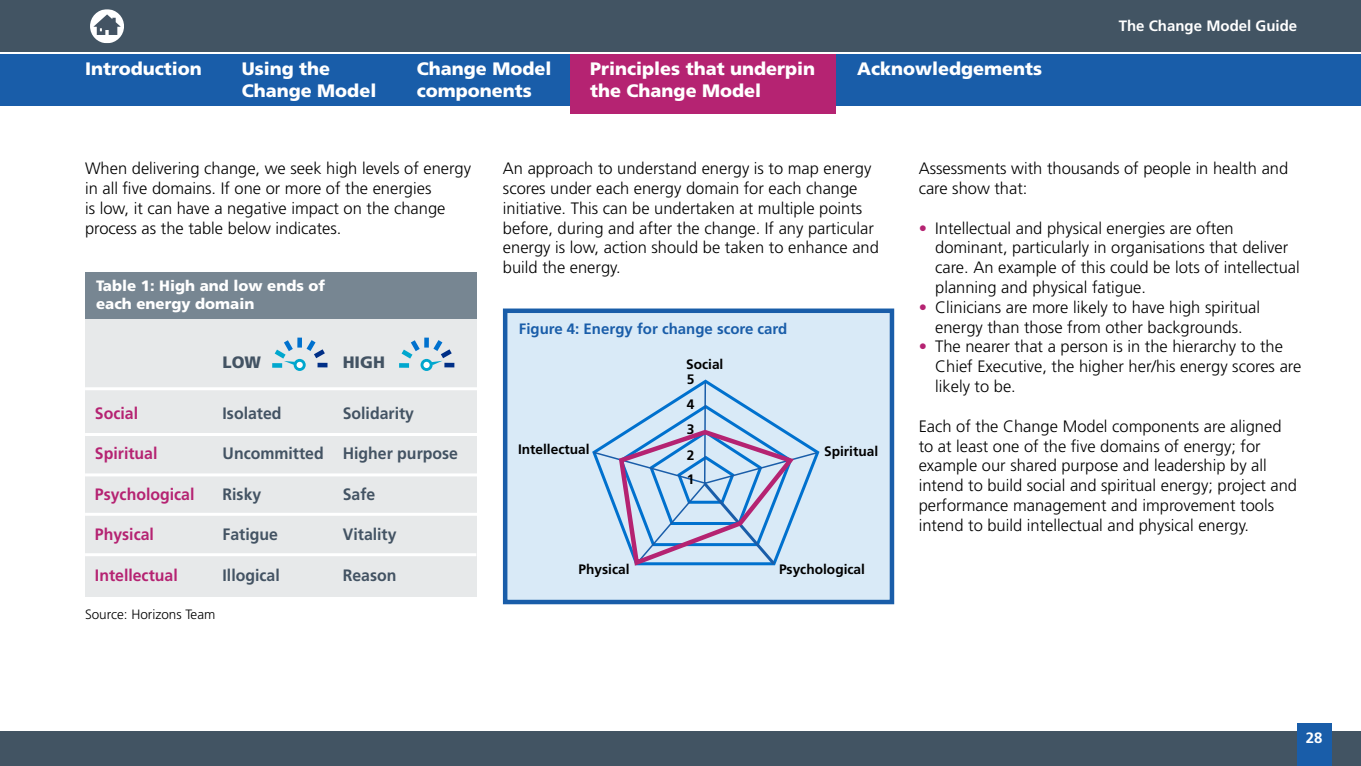
<style>
.page{position:relative;width:1361px;height:766px;background:#fff}
.page>*{position:absolute;margin:0;border:0;box-sizing:border-box;transform-origin:0 0}
.t1{font:900 18px "Frutiger LT Std";color:#fff}
.t2{font:300 16.5px/19.8px "Frutiger LT Std";color:#000}
.t3{font:700 16.5px "Frutiger LT Std";color:#435363;scale:.96 1}
.t4{font:700 16.5px "Frutiger LT Std";color:#b52372;scale:.96 1}
.t5{font:900 16.5px "Frutiger LT Std";color:#435363}
.t6{font:900 15px/18px "Frutiger LT Std";color:#fff}
.t7{font:700 15px "Frutiger LT Std";color:#195da9}
.t8{font:700 15px "Frutiger LT Std";color:#fff}
.t9{font:700 13.65px "Frutiger LT Std";color:#000}
.t10{font:300 13.5px "Frutiger LT Std";color:#000}
.s1{color:#b52372}
</style>
<div class="page">
<div style="left:85px;top:272px;width:391px;height:325px;background:#e7e9ea"></div>
<div style="left:85px;top:272px;width:391px;height:47px;background:#778692"></div>
<svg style="left:420px;top:359px;width:12px;height:12px"></svg>
<div style="left:444px;top:362px;width:10px;height:5px;background:#002f87"></div>
<div style="left:424px;top:337px;width:5px;height:10px;background:#0071ce"></div>
<svg style="left:401px;top:340px;width:19px;height:18px"></svg>
<svg style="left:399px;top:363px;width:10px;height:4px"></svg>
<div style="left:423px;top:362px;width:7px;height:6px;background:#fff;border-radius:50%"></div>
<svg style="left:431px;top:340px;width:21px;height:25px"></svg>
<svg style="left:294px;top:359px;width:12px;height:12px"></svg>
<div style="left:317px;top:362px;width:10px;height:5px;background:#002f87"></div>
<svg style="left:306px;top:340px;width:19px;height:18px"></svg>
<div style="left:297px;top:337px;width:5px;height:10px;background:#0071ce"></div>
<svg style="left:272px;top:363px;width:10px;height:4px"></svg>
<div style="left:296px;top:362px;width:7px;height:6px;background:#fff;border-radius:50%"></div>
<svg style="left:275px;top:340px;width:20px;height:25px"></svg>
<hr style="left:85px;top:387px;width:393px;height:3px;background:#fff">
<hr style="left:85px;top:433px;width:395px;height:3px;background:#fff">
<hr style="left:85px;top:473px;width:394px;height:3px;background:#fff">
<hr style="left:85px;top:512px;width:394px;height:3px;background:#fff">
<hr style="left:85px;top:553px;width:391px;height:3px;background:#fff">
<div style="left:0;top:0;width:1361px;height:51px;background:#425463"></div>
<svg style="left:90px;top:9px;width:34px;height:34px"></svg>
<div style="left:0;top:54px;width:1361px;height:51px;background:#195da9"></div>
<div style="left:0;top:731px;width:1361px;height:34px;background:#425463"></div>
<div style="left:1297px;top:723px;width:34px;height:42px;background:#195da9"></div>
<div style="left:503px;top:308px;width:391px;height:296px;background:#d9eaf7;border:4px solid #195da9"></div>
<svg style="left:592px;top:381px;width:226px;height:185px"></svg>
<div style="left:570px;top:54px;width:266px;height:60px;background:#b52372"></div>
<p class="t1" style="left:85px;top:58px;width:118px">Introduction</p>
<p class="t1" style="left:242px;top:58px;width:90px">Using the</p>
<p class="t1" style="left:242px;top:80px;width:136px">Change Model</p>
<p class="t1" style="left:417px;top:58px;width:136px">Change Model</p>
<p class="t1" style="left:417px;top:80px;width:117px">components</p>
<p class="t1" style="left:590px;top:58px;width:227px">Principles that underpin</p>
<p class="t1" style="left:590px;top:80px;width:173px">the Change Model</p>
<p class="t1" style="left:857px;top:58px;width:187px">Acknowledgements</p>
<p class="t8" style="left:1118px;top:17px;width:180px">The Change Model Guide</p>
<p class="t2" style="left:85px;top:159px;width:387px">When delivering change, we seek high levels of energy in all five domains. If one or more of the energies<br>is low, it can have a negative impact on the change process as the table below indicates.</p>
<p class="t6" style="left:96px;top:277px;width:231px">Table 1: High and low ends of each energy domain</p>
<p class="t5" style="left:223px;top:352px;width:40px">LOW</p>
<p class="t5" style="left:343px;top:352px;width:44px">HIGH</p>
<p class="t4" style="left:95px;top:403px;width:46px">Social</p>
<p class="t4" style="left:95px;top:444px;width:67px">Spiritual</p>
<p class="t4" style="left:95px;top:484px;width:105px">Psychological</p>
<p class="t4" style="left:95px;top:525px;width:63px">Physical</p>
<p class="t4" style="left:95px;top:565px;width:88px">Intellectual</p>
<p class="t3" style="left:223px;top:403px;width:63px">Isolated</p>
<p class="t3" style="left:223px;top:444px;width:107px">Uncommitted</p>
<p class="t3" style="left:223px;top:484px;width:42px">Risky</p>
<p class="t3" style="left:223px;top:525px;width:59px">Fatigue</p>
<p class="t3" style="left:223px;top:565px;width:61px">Illogical</p>
<p class="t10" style="left:85px;top:607px;width:132px">Source: Horizons Team</p>
<p class="t3" style="left:343px;top:403px;width:76px">Solidarity</p>
<p class="t3" style="left:343px;top:444px;width:122px">Higher purpose</p>
<p class="t3" style="left:343px;top:484px;width:35px">Safe</p>
<p class="t3" style="left:343px;top:525px;width:58px">Vitality</p>
<p class="t3" style="left:343px;top:565px;width:57px">Reason</p>
<p class="t2" style="left:503px;top:159px;width:377px">An approach to understand energy is to map energy scores under each energy domain for each change initiative. This can be undertaken at multiple points before, during and after the change. If any particular energy is low, action should be taken to enhance and build the energy.</p>
<p class="t2" style="left:918px;top:159px;width:371px">Assessments with thousands of people in health and care show that:</p>
<p class="t2" style="left:935px;top:218px;width:366px;text-indent:-16px"><span class="s1">•</span> Intellectual and physical energies are often dominant, particularly in organisations that deliver care. An example of this could be lots of intellectual planning and physical fatigue.</p>
<p class="t2" style="left:918px;top:297px;width:343px;text-align:center"><span class="s1">•</span> Clinicians are more likely to have high spiritual energy than those from other backgrounds.</p>
<p class="t2" style="left:935px;top:337px;width:368px;text-indent:-16px"><span class="s1">•</span> The nearer that a person is in the hierarchy to the<br>Chief Executive, the higher her/his energy scores are likely to be.</p>
<p class="t2" style="left:918px;top:416px;width:380px">Each of the Change Model components are aligned to at least one of the five domains of energy; for example our shared purpose and leadership by all intend to build social and spiritual energy; project and performance management and improvement tools intend to build intellectual and physical energy.</p>
<p class="t7" style="left:519px;top:319px;width:270px">Figure 4: Energy for change score card</p>
<p class="t9" style="left:686px;top:356px;width:39px">Social</p>
<p class="t9" style="left:687px;top:371px;width:9px">5</p>
<p class="t9" style="left:687px;top:396px;width:9px">4</p>
<p class="t9" style="left:687px;top:421px;width:9px">3</p>
<p class="t9" style="left:518px;top:441px;width:73px">Intellectual</p>
<p class="t9" style="left:824px;top:443px;width:56px">Spiritual</p>
<p class="t9" style="left:687px;top:447px;width:9px">2</p>
<p class="t9" style="left:687px;top:471px;width:9px">1</p>
<p class="t9" style="left:578px;top:561px;width:52px">Physical</p>
<p class="t9" style="left:779px;top:561px;width:87px">Psychological</p>
<p class="t8" style="left:1306px;top:729px;width:18px">28</p>
</div>
